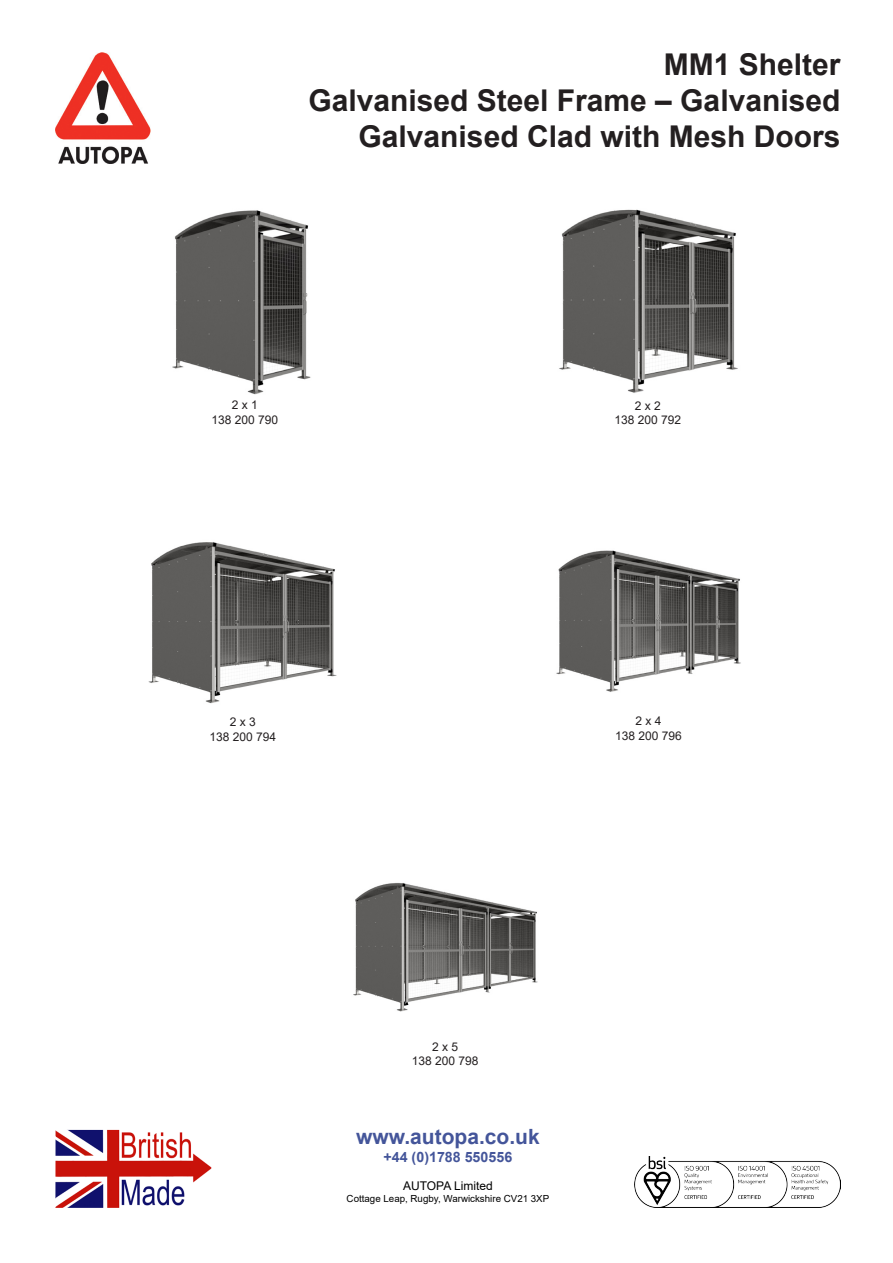
<style>
.page{position:relative;width:893px;height:1263px;background:#fff}
.page>*{position:absolute;margin:0;border:0;box-sizing:border-box;transform-origin:0 0}
.t1{font:700 30px "Arial";color:#231f20}
.t2{font:700 21px "Arial";color:#44559a}
.t3{font:700 14.25px "Arial";color:#44559a}
.t4{font:12px "Arial";color:#231f20}
.t5{font:12px "Arial";color:#000}
.t6{font:9.75px "Arial";color:#000}
</style>
<div class="page">
<img style="left:55px;top:53px;width:95px;height:110px">
<img style="left:55px;top:1130px;width:156px;height:78px">
<img style="left:634px;top:1157px;width:206px;height:51px">
<img style="left:172px;top:210px;width:139px;height:185px">
<img style="left:559px;top:209px;width:179px;height:184px">
<img style="left:149px;top:542px;width:188px;height:162px">
<img style="left:556px;top:550px;width:185px;height:142px">
<img style="left:353px;top:883px;width:185px;height:129px">
<p class="t1" style="left:664px;top:43px;width:178px">MM1 Shelter</p>
<p class="t1" style="left:308px;top:79px;width:533px">Galvanised Steel Frame – Galvanised</p>
<p class="t1" style="left:359px;top:115px;width:483px">Galvanised Clad with Mesh Doors</p>
<p class="t4" style="left:232px;top:397px;width:28px">2 x 1</p>
<p class="t4" style="left:211px;top:411px;width:68px">138 200 790</p>
<p class="t4" style="left:635px;top:397px;width:28px">2 x 2</p>
<p class="t4" style="left:614px;top:411px;width:68px">138 200 792</p>
<p class="t4" style="left:230px;top:714px;width:28px">2 x 3</p>
<p class="t4" style="left:209px;top:728px;width:68px">138 200 794</p>
<p class="t4" style="left:635px;top:713px;width:28px">2 x 4</p>
<p class="t4" style="left:615px;top:727px;width:68px">138 200 796</p>
<p class="t4" style="left:432px;top:1038px;width:28px">2 x 5</p>
<p class="t4" style="left:412px;top:1052px;width:68px">138 200 798</p>
<p class="t2" style="left:356px;top:1122px;width:185px">www.autopa.co.uk</p>
<p class="t3" style="left:383px;top:1146px;width:130px">+44 (0)1788 550556</p>
<p class="t5" style="left:403px;top:1178px;width:91px">AUTOPA Limited</p>
<p class="t6" style="left:347px;top:1192px;width:204px">Cottage Leap, Rugby, Warwickshire CV21 3XP</p>
</div>
